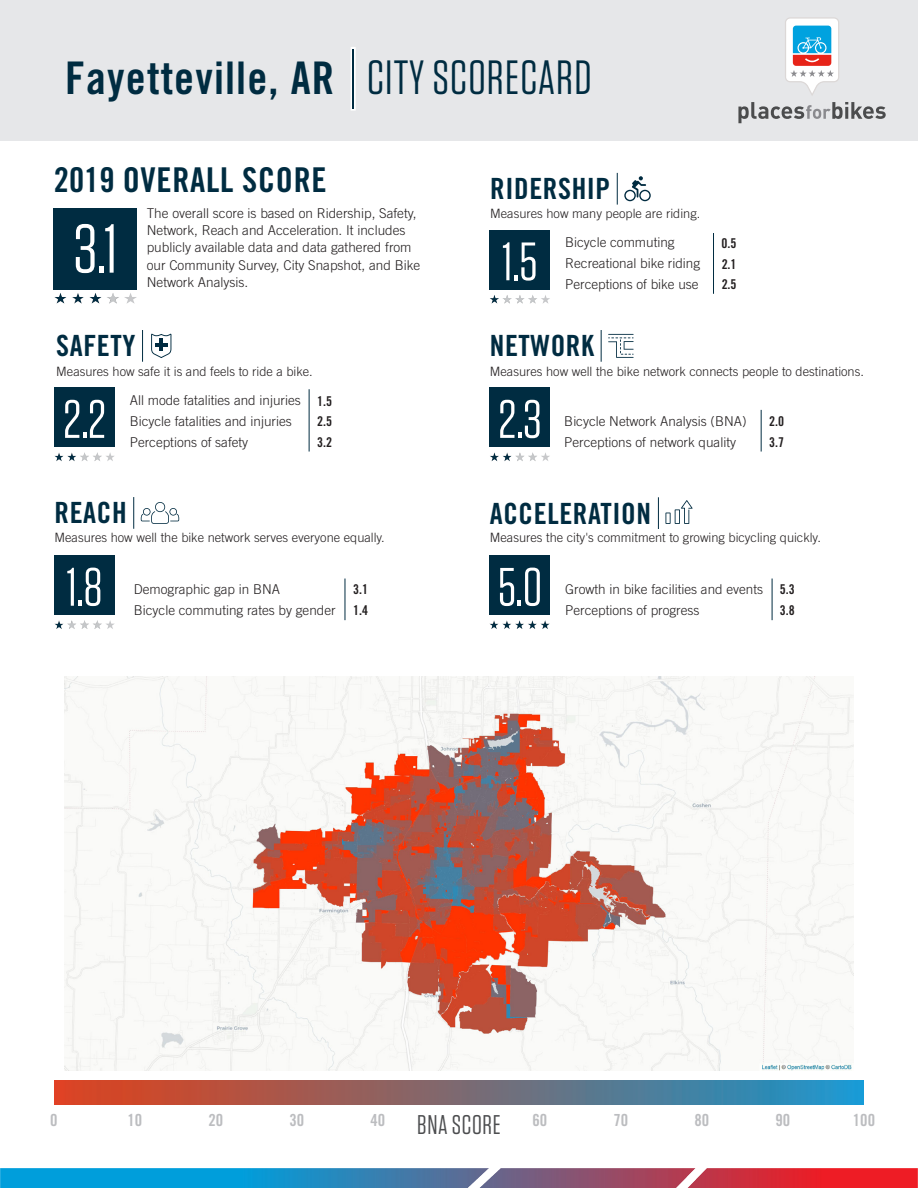
<style>
.page{position:relative;width:918px;height:1188px;background:#fff}
.page>*{position:absolute;margin:0;border:0;box-sizing:border-box;transform-origin:0 0}
.t1{font:69px "Tungsten";color:#fff}
.t2{font:54px "Tungsten";color:#fff}
.t3{font:45px "Trade Gothic LT Std Bd Cn 20";letter-spacing:.025em;color:#002c41}
.t4{font:34.2px "Trade Gothic LT Std Bd Cn 20";letter-spacing:.02em;color:#002c41}
.t5{font:29.25px "Trade Gothic LT Std Bd Cn 20";letter-spacing:.02em;color:#002c41}
.t6{font:27px "Tungsten";letter-spacing:.025em;color:#4c4d4f}
.t7{font:16.65px "Trade Gothic LT Std Bd Cn 20";color:#bcbdc0}
.t8{font:300 13.5px/21px "Trade Gothic LT Std";color:#231f20}
.t9{font:13.5px/20.7px "Trade Gothic LT Std Bd Cn 20";color:#231f20}
.t10{font:300 12.9px "Trade Gothic LT Std";color:#231f20}
.s1{font-family:"Avenir Next Condensed";font-weight:200;font-size:60px}
.s2{font-family:"Tungsten";font-size:48px}
</style>
<div class="page">
<div style="left:0;top:0;width:918px;height:140px;background:#e6e7e9"></div>
<div style="left:351px;top:47px;width:5px;height:64px;border:4px solid #fff"></div>
<img style="left:0;top:1168px;width:918px;height:20px">
<div style="left:54px;top:388px;width:61px;height:59px;background:#002c41"></div>
<hr style="left:309px;top:389px;width:1px;height:63px;background:#002c41">
<div style="left:490px;top:555px;width:60px;height:60px;background:#002c41"></div>
<hr style="left:772px;top:579px;width:1px;height:41px;background:#002c41">
<svg style="left:151px;top:334px;width:21px;height:24px"></svg>
<svg style="left:665px;top:500px;width:28px;height:24px"></svg>
<svg style="left:55px;top:452px;width:59px;height:9px"></svg>
<div style="left:54px;top:209px;width:83px;height:81px;background:#002c41"></div>
<svg style="left:54px;top:293px;width:83px;height:11px"></svg>
<svg style="left:738px;top:102px;width:148px;height:21px"></svg>
<svg style="left:785px;top:17px;width:54px;height:78px"></svg>
<img style="left:54px;top:1080px;width:810px;height:24px">
<div style="left:490px;top:388px;width:60px;height:59px;background:#002c41"></div>
<hr style="left:761px;top:410px;width:1px;height:42px;background:#002c41">
<svg style="left:490px;top:452px;width:60px;height:9px"></svg>
<svg style="left:608px;top:341px;width:26px;height:17px"></svg>
<svg style="left:608px;top:334px;width:26px;height:21px"></svg>
<div style="left:54px;top:555px;width:61px;height:60px;background:#002c41"></div>
<hr style="left:345px;top:579px;width:1px;height:41px;background:#002c41">
<svg style="left:141px;top:502px;width:38px;height:22px"></svg>
<svg style="left:54px;top:620px;width:61px;height:9px"></svg>
<hr style="left:658px;top:497px;width:1px;height:32px;background:#002c41">
<hr style="left:601px;top:330px;width:1px;height:32px;background:#002c41">
<div style="left:490px;top:230px;width:60px;height:59px;background:#002c41"></div>
<hr style="left:713px;top:233px;width:1px;height:61px;background:#002c41">
<svg style="left:624px;top:176px;width:27px;height:25px"></svg>
<svg style="left:490px;top:295px;width:60px;height:9px"></svg>
<hr style="left:617px;top:173px;width:1px;height:32px;background:#002c41">
<hr style="left:142px;top:330px;width:1px;height:32px;background:#002c41">
<hr style="left:133px;top:497px;width:1px;height:32px;background:#002c41">
<img style="left:65px;top:676px;width:788px;height:394px">
<svg style="left:489px;top:620px;width:61px;height:9px"></svg>
<h3 class="t3" style="left:65px;top:50px;width:528px">Fayetteville, AR <span class="s1">|</span><span class="s2">CITY SCORECARD</span></h3>
<h3 class="t4" style="left:54px;top:159px;width:274px">2019 OVERALL SCORE</h3>
<h1 class="t1" style="left:73px;top:213px;width:46px">3.1</h1>
<p class="t8" style="left:147px;top:205px;width:275px;line-height:17.1px">The overall score is based on Ridership, Safety, Network, Reach and Acceleration. It includes publicly available data and data gathered from our Community Survey, City Snapshot, and Bike Network Analysis.</p>
<h3 class="t5" style="left:56px;top:328px;width:82px">SAFETY</h3>
<p class="t10" style="left:56px;top:364px;width:258px">Measures how safe it is and feels to ride a bike.</p>
<h2 class="t2" style="left:63px;top:391px;width:44px">2.2</h2>
<p class="t8" style="left:130px;top:389px;width:173px">All mode fatalities and injuries<br>Bicycle fatalities and injuries<br>Perceptions of safety</p>
<p class="t9" style="left:317px;top:390px;width:16px;text-align:justify">1.5<br>2.5<br>3.2</p>
<h3 class="t5" style="left:55px;top:495px;width:74px">REACH</h3>
<p class="t10" style="left:55px;top:530px;width:332px">Measures how well the bike network serves everyone equally.</p>
<h2 class="t2" style="left:67px;top:559px;width:37px">1.8</h2>
<p class="t8" style="left:134px;top:578px;width:203px">Demographic gap in BNA<br>Bicycle commuting rates by gender</p>
<p class="t9" style="left:353px;top:579px;width:16px">3.1<br>1.4</p>
<h3 class="t5" style="left:490px;top:171px;width:122px">RIDERSHIP</h3>
<p class="t10" style="left:490px;top:206px;width:212px">Measures how many people are riding.</p>
<h2 class="t2" style="left:502px;top:234px;width:37px">1.5</h2>
<p class="t8" style="left:565px;top:232px;width:137px">Bicycle commuting<br>Recreational bike riding<br>Perceptions of bike use</p>
<p class="t9" style="left:722px;top:233px;width:16px;text-align:justify">0.5<br>2.1<br>2.5</p>
<h3 class="t5" style="left:490px;top:328px;width:106px">NETWORK</h3>
<p class="t10" style="left:490px;top:364px;width:376px">Measures how well the bike network connects people to destinations.</p>
<h2 class="t2" style="left:498px;top:391px;width:45px">2.3</h2>
<p class="t8" style="left:564px;top:410px;width:184px">Bicycle Network Analysis (BNA)<br>Perceptions of network quality</p>
<p class="t9" style="left:769px;top:411px;width:16px">2.0<br>3.7</p>
<h3 class="t5" style="left:490px;top:495px;width:163px">ACCELERATION</h3>
<p class="t10" style="left:490px;top:530px;width:333px">Measures the city's commitment to growing bicycling quickly.</p>
<h2 class="t2" style="left:498px;top:559px;width:46px">5.0</h2>
<p class="t8" style="left:565px;top:578px;width:200px">Growth in bike facilities and events<br>Perceptions of progress</p>
<p class="t9" style="left:780px;top:579px;width:16px">5.3<br>3.8</p>
<p class="t7" style="left:370px;top:1110px;width:16px">40</p>
<p class="t7" style="left:532px;top:1110px;width:16px">60</p>
<p class="t7" style="left:613px;top:1110px;width:16px">70</p>
<p class="t7" style="left:50px;top:1110px;width:9px">0</p>
<p class="t7" style="left:127px;top:1110px;width:16px">10</p>
<p class="t7" style="left:208px;top:1110px;width:16px">20</p>
<p class="t7" style="left:289px;top:1110px;width:16px">30</p>
<p class="t7" style="left:694px;top:1110px;width:16px">80</p>
<p class="t7" style="left:775px;top:1110px;width:16px">90</p>
<p class="t7" style="left:853px;top:1110px;width:24px">100</p>
<h3 class="t6" style="left:417px;top:1111px;width:85px">BNA SCORE</h3>
</div>
